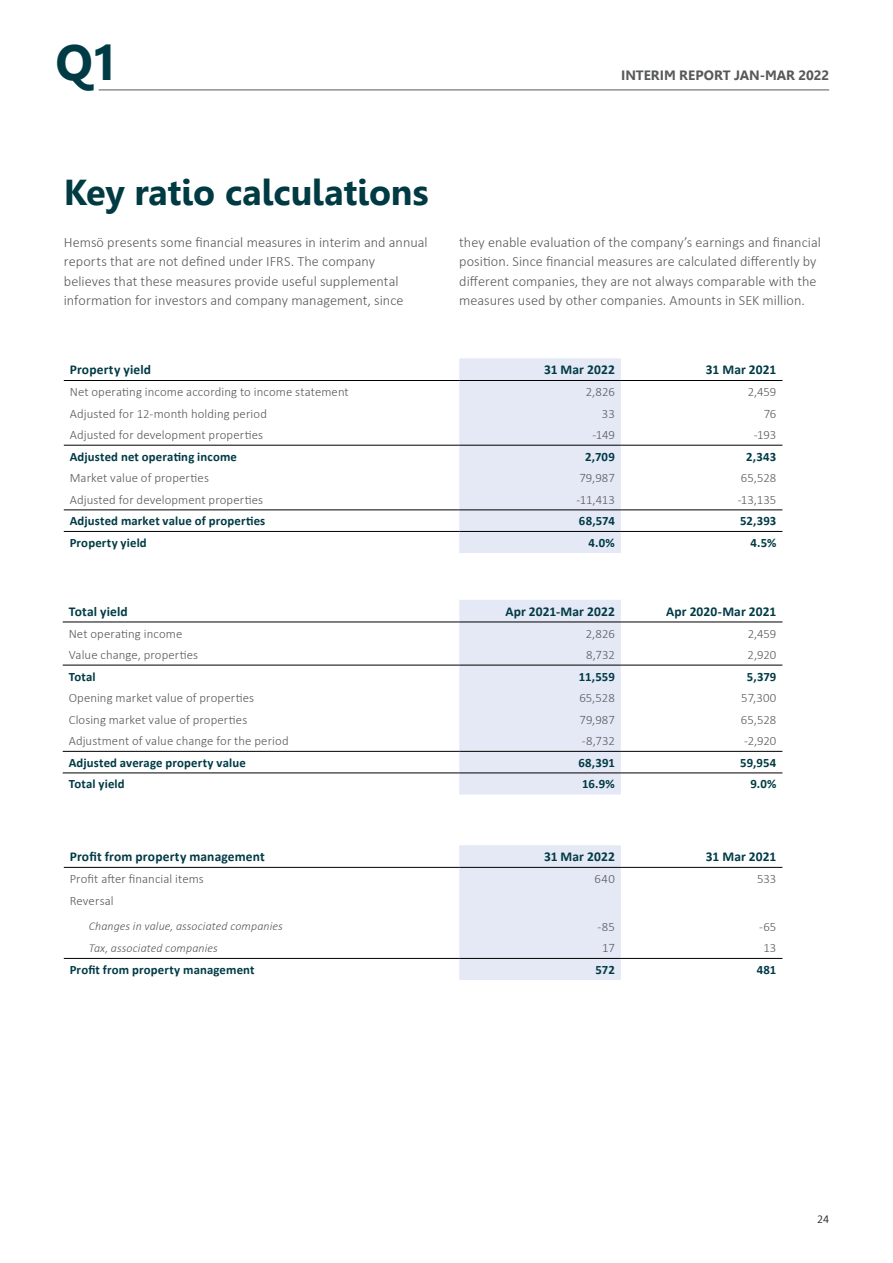
<style>
.page{position:relative;width:893px;height:1263px;background:#fff}
.page>*{position:absolute;margin:0;border:0;box-sizing:border-box;transform-origin:0 0}
.t1{font:700 49.5px "Leelawadee";color:#003b45}
.t2{font:700 36px "Leelawadee";color:#003a43}
.t3{font:300 14.25px/19.5px "Calibri";color:#58595b}
.t4{font:700 13.5px "Calibri";letter-spacing:.01em;color:#003b45}
.t5{font:700 13.5px "Leelawadee";letter-spacing:-.005em;color:#58595b}
.t6{font:300 12.75px "Calibri";letter-spacing:.005em;color:#58595b}
.t7{font:700 12.75px "Calibri";letter-spacing:.01em;color:#003b45}
.t8{font:italic 300 12px "Calibri";letter-spacing:.01em;color:#58595b}
.t9{font:300 12px "Calibri";color:#000}
</style>
<div class="page">
<hr style="left:99px;top:90px;width:730px;height:1px;background:#58595b">
<div style="left:459px;top:600px;width:162px;height:194px;background:#e5e8f5"></div>
<hr style="left:63px;top:622px;width:396px;height:1px;background:#000">
<hr style="left:459px;top:622px;width:162px;height:1px;background:#000">
<hr style="left:621px;top:622px;width:161px;height:1px;background:#000">
<hr style="left:63px;top:772px;width:396px;height:1px;background:#000">
<hr style="left:459px;top:772px;width:162px;height:1px;background:#000">
<hr style="left:621px;top:772px;width:161px;height:1px;background:#000">
<hr style="left:63px;top:751px;width:396px;height:1px;background:#000">
<hr style="left:459px;top:751px;width:162px;height:1px;background:#000">
<hr style="left:621px;top:751px;width:161px;height:1px;background:#000">
<hr style="left:63px;top:665px;width:396px;height:1px;background:#000">
<hr style="left:459px;top:665px;width:162px;height:1px;background:#000">
<hr style="left:621px;top:665px;width:161px;height:1px;background:#000">
<div style="left:459px;top:358px;width:162px;height:195px;background:#e5e8f5"></div>
<hr style="left:64px;top:380px;width:395px;height:1px;background:#000">
<hr style="left:459px;top:380px;width:162px;height:1px;background:#000">
<hr style="left:621px;top:380px;width:161px;height:1px;background:#000">
<hr style="left:64px;top:509px;width:395px;height:1px;background:#000">
<hr style="left:459px;top:509px;width:162px;height:1px;background:#000">
<hr style="left:621px;top:509px;width:161px;height:1px;background:#000">
<hr style="left:64px;top:531px;width:395px;height:1px;background:#000">
<hr style="left:459px;top:531px;width:162px;height:1px;background:#000">
<hr style="left:621px;top:531px;width:161px;height:1px;background:#000">
<hr style="left:64px;top:445px;width:395px;height:1px;background:#000">
<hr style="left:459px;top:445px;width:162px;height:1px;background:#000">
<hr style="left:621px;top:445px;width:161px;height:1px;background:#000">
<div style="left:459px;top:845px;width:162px;height:135px;background:#e5e8f5"></div>
<hr style="left:64px;top:867px;width:395px;height:1px;background:#000">
<hr style="left:459px;top:867px;width:162px;height:1px;background:#000">
<hr style="left:621px;top:867px;width:161px;height:1px;background:#000">
<hr style="left:64px;top:958px;width:395px;height:1px;background:#000">
<hr style="left:459px;top:958px;width:162px;height:1px;background:#000">
<hr style="left:621px;top:958px;width:161px;height:1px;background:#000">
<h1 class="t1" style="left:55px;top:34px;width:65px">Q1</h1>
<p class="t5" style="left:621px;top:68px;width:210px">INTERIM REPORT JAN-MAR 2022</p>
<h2 class="t2" style="left:64px;top:171px;width:367px">Key ratio calculations</h2>
<p class="t3" style="left:64px;top:232px;width:365px">Hemsö presents some financial measures in interim and annual reports that are not defined under IFRS. The company<br>believes that these measures provide useful supplemental information for investors and company management, since</p>
<p class="t3" style="left:459px;top:232px;width:363px">they enable evaluation of the company’s earnings and financial position. Since financial measures are calculated differently by different companies, they are not always comparable with the measures used by other companies. Amounts in SEK million.</p>
<p class="t4" style="left:70px;top:360px;width:83px">Property yield</p>
<p class="t4" style="left:544px;top:360px;width:72px">31 Mar 2022</p>
<p class="t4" style="left:706px;top:360px;width:72px">31 Mar 2021</p>
<p class="t6" style="left:70px;top:384px;width:281px">Net operating income according to income statement</p>
<p class="t6" style="left:586px;top:384px;width:30px">2,826</p>
<p class="t6" style="left:748px;top:384px;width:30px">2,459</p>
<p class="t6" style="left:70px;top:405px;width:199px">Adjusted for 12-month holding period</p>
<p class="t6" style="left:602px;top:405px;width:14px">33</p>
<p class="t6" style="left:764px;top:405px;width:14px">76</p>
<p class="t6" style="left:70px;top:427px;width:195px">Adjusted for development properties</p>
<p class="t6" style="left:592px;top:427px;width:24px">-149</p>
<p class="t6" style="left:754px;top:427px;width:24px">-193</p>
<p class="t7" style="left:70px;top:447px;width:169px">Adjusted net operating income</p>
<p class="t7" style="left:585px;top:447px;width:31px">2,709</p>
<p class="t7" style="left:746px;top:447px;width:32px">2,343</p>
<p class="t6" style="left:70px;top:470px;width:141px">Market value of properties</p>
<p class="t6" style="left:579px;top:470px;width:37px">79,987</p>
<p class="t6" style="left:741px;top:470px;width:37px">65,528</p>
<p class="t6" style="left:70px;top:492px;width:195px">Adjusted for development properties</p>
<p class="t6" style="left:577px;top:492px;width:40px">-11,413</p>
<p class="t6" style="left:738px;top:492px;width:40px">-13,135</p>
<p class="t7" style="left:70px;top:512px;width:197px">Adjusted market value of properties</p>
<p class="t7" style="left:579px;top:512px;width:37px">68,574</p>
<p class="t7" style="left:740px;top:512px;width:38px">52,393</p>
<p class="t7" style="left:70px;top:534px;width:79px">Property yield</p>
<p class="t7" style="left:589px;top:534px;width:28px">4.0%</p>
<p class="t7" style="left:750px;top:534px;width:28px">4.5%</p>
<p class="t4" style="left:69px;top:602px;width:61px">Total yield</p>
<p class="t4" style="left:505px;top:602px;width:111px">Apr 2021-Mar 2022</p>
<p class="t4" style="left:666px;top:602px;width:112px">Apr 2020-Mar 2021</p>
<p class="t6" style="left:69px;top:625px;width:115px">Net operating income</p>
<p class="t6" style="left:586px;top:625px;width:30px">2,826</p>
<p class="t6" style="left:748px;top:625px;width:30px">2,459</p>
<p class="t6" style="left:69px;top:647px;width:131px">Value change, properties</p>
<p class="t6" style="left:586px;top:647px;width:30px">8,732</p>
<p class="t6" style="left:748px;top:647px;width:30px">2,920</p>
<p class="t7" style="left:69px;top:667px;width:28px">Total</p>
<p class="t7" style="left:579px;top:667px;width:38px">11,559</p>
<p class="t7" style="left:747px;top:667px;width:31px">5,379</p>
<p class="t6" style="left:69px;top:690px;width:187px">Opening market value of properties</p>
<p class="t6" style="left:579px;top:690px;width:37px">65,528</p>
<p class="t6" style="left:741px;top:690px;width:37px">57,300</p>
<p class="t6" style="left:69px;top:712px;width:180px">Closing market value of properties</p>
<p class="t6" style="left:579px;top:712px;width:37px">79,987</p>
<p class="t6" style="left:741px;top:712px;width:37px">65,528</p>
<p class="t6" style="left:69px;top:733px;width:221px">Adjustment of value change for the period</p>
<p class="t6" style="left:582px;top:733px;width:34px">-8,732</p>
<p class="t6" style="left:744px;top:733px;width:34px">-2,920</p>
<p class="t7" style="left:69px;top:754px;width:179px">Adjusted average property value</p>
<p class="t7" style="left:578px;top:754px;width:38px">68,391</p>
<p class="t7" style="left:740px;top:754px;width:38px">59,954</p>
<p class="t7" style="left:69px;top:775px;width:58px">Total yield</p>
<p class="t7" style="left:582px;top:775px;width:34px">16.9%</p>
<p class="t7" style="left:750px;top:775px;width:27px">9.0%</p>
<p class="t4" style="left:70px;top:847px;width:197px">Profit from property management</p>
<p class="t4" style="left:544px;top:847px;width:72px">31 Mar 2022</p>
<p class="t4" style="left:706px;top:847px;width:72px">31 Mar 2021</p>
<p class="t6" style="left:70px;top:871px;width:136px">Profit after financial items</p>
<p class="t6" style="left:595px;top:871px;width:22px">640</p>
<p class="t6" style="left:757px;top:871px;width:21px">533</p>
<p class="t6" style="left:70px;top:892px;width:45px">Reversal</p>
<p class="t8" style="left:89px;top:919px;width:196px">Changes in value, associated companies</p>
<p class="t6" style="left:597px;top:919px;width:19px">-85</p>
<p class="t6" style="left:759px;top:919px;width:19px">-65</p>
<p class="t8" style="left:89px;top:940px;width:130px">Tax, associated companies</p>
<p class="t6" style="left:602px;top:940px;width:14px">17</p>
<p class="t6" style="left:763px;top:940px;width:15px">13</p>
<p class="t7" style="left:70px;top:961px;width:186px">Profit from property management</p>
<p class="t7" style="left:595px;top:961px;width:21px">572</p>
<p class="t7" style="left:757px;top:961px;width:21px">481</p>
<p class="t9" style="left:817px;top:1212px;width:13px">24</p>
</div>
